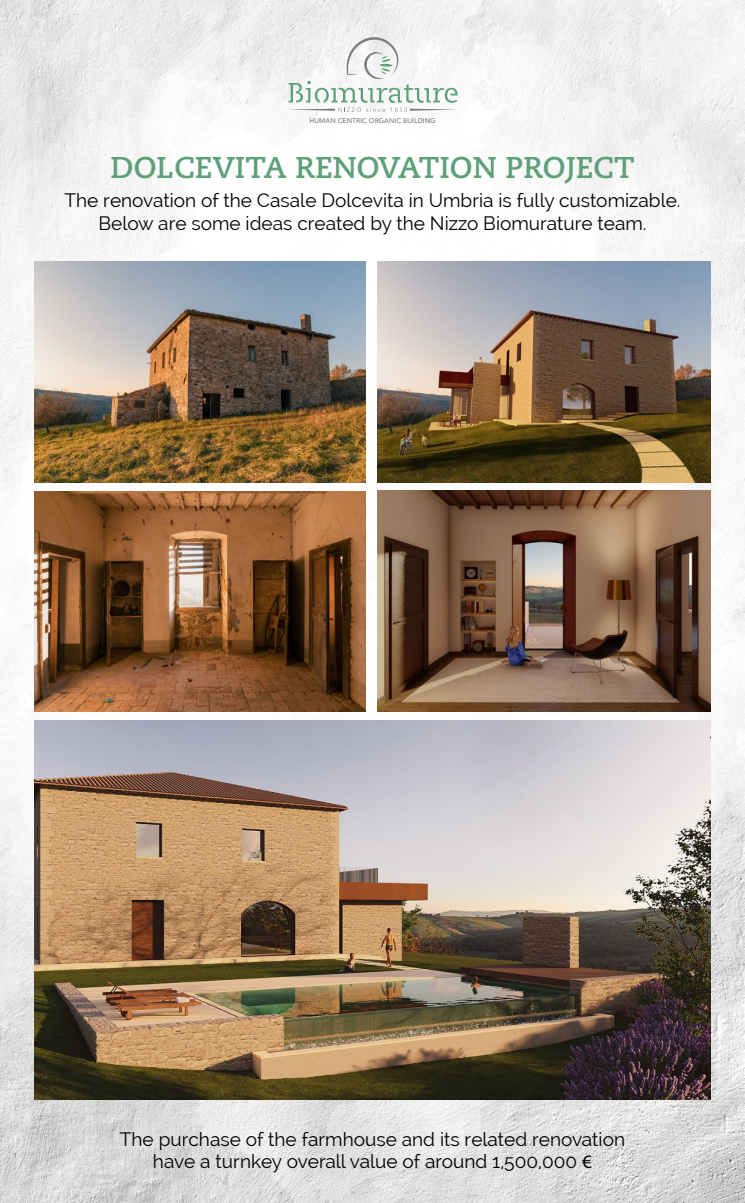
<style>
.page{position:relative;width:745px;height:1203px;background:#fff}
.page>*{position:absolute;margin:0;border:0;box-sizing:border-box;transform-origin:0 0}
.t1{font:700 30px "Caecilia";color:#5ea079}
.t2{font:19px/22.9px "Raleway";color:#000;text-align:center}
.t3{font:500 6.88px "Avenir";color:#7c7b80}
.s1{font-family:"Myriad Pro"}
</style>
<div class="page">
<img style="left:0;top:0;width:744px;height:1203px">
<img style="left:34px;top:262px;width:331px;height:220px">
<img style="left:34px;top:491px;width:331px;height:221px">
<img style="left:377px;top:262px;width:332px;height:221px">
<img style="left:377px;top:491px;width:333px;height:221px">
<img style="left:34px;top:720px;width:675px;height:379px">
<svg style="left:287px;top:36px;width:170px;height:76px"></svg>
<p class="t3" style="left:309px;top:114px;width:128px">HUMAN CENTRIC ORGANIC BUILDING</p>
<h1 class="t1" style="left:110px;top:150px;width:525px">DOLCEVITA RENOVATION PROJECT</h1>
<p class="t2" style="left:64px;top:189px;width:617px">The renovation of the Casale Dolcevita in Umbria is fully customizable.<br>Below are some ideas created by the Nizzo Biomurature team.</p>
<p class="t2" style="left:120px;top:1127px;width:506px">The purchase of the farmhouse and its related renovation have a turnkey overall value of around 1,500,000 <span class="s1">€</span></p>
</div>
